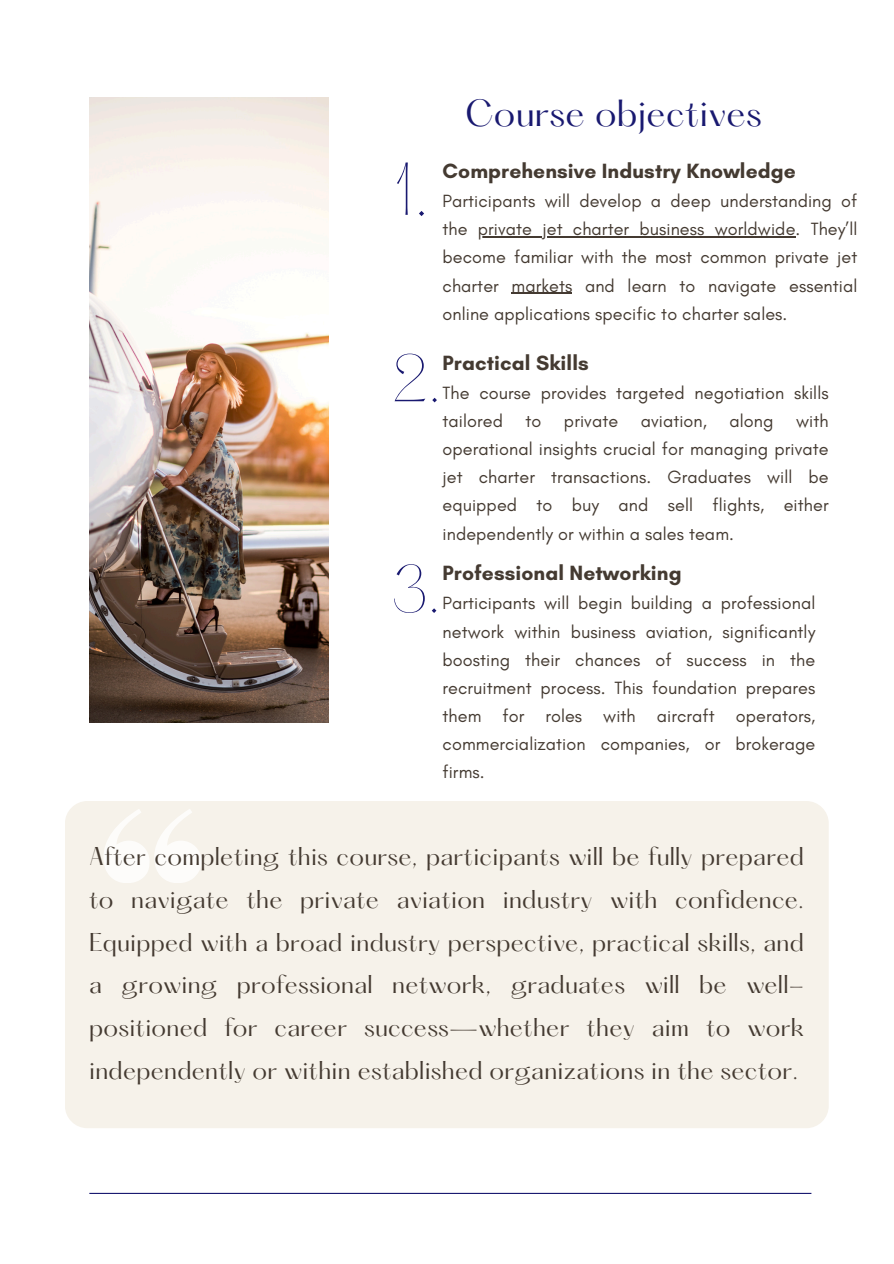
<style>
.page{position:relative;width:894px;height:1264px;background:#fff}
.page>*{position:absolute;margin:0;border:0;box-sizing:border-box;transform-origin:0 0}
.t1{font:200 65.4px "Hatton";color:#191970}
.t2{font:200 58.05px "Hatton";color:#191970}
.t3{font:33px "Hatton";letter-spacing:.01em;color:#191970}
.t4{font:22.5px/42.8px "Hatton";letter-spacing:.01em;color:#443a31;text-align:justify}
.t5{font:700 21px "Glacial Indifference";letter-spacing:.005em;color:#443a31}
.t6{font:18px/28.2px "Glacial Indifference";letter-spacing:.005em;color:#443a31;text-align:justify}
</style>
<div class="page">
<div style="left:65px;top:801px;width:762px;height:327px;background:#f6f2ea;border-radius:22px"></div>
<svg style="left:104px;top:809px;width:97px;height:74px"></svg>
<img style="left:89px;top:98px;width:240px;height:624px">
<hr style="left:478px;top:236px;width:317px;height:1px;background:#443a31">
<hr style="left:511px;top:292px;width:61px;height:2px;background:#443a31">
<hr style="left:89px;top:1192px;width:722px;height:1px;background:#191970">
<p class="t3" style="left:465px;top:97px;width:298px">Course objectives</p>
<h3 class="t5" style="left:442px;top:158px;width:355px">Comprehensive Industry Knowledge</h3>
<h1 class="t6" style="left:442px;top:187px;width:416px">Participants will develop a deep understanding of the</h1>
<p class="t1" style="left:395px;top:158px;width:35px">1.</p>
<p class="t6" style="left:442px;top:215px;width:416px;text-indent:35px">private jet charter business worldwide. They’ll become familiar with the most common private jet charter markets and learn to navigate essential online applications specific to charter sales.</p>
<p class="t5" style="left:442px;top:349px;width:148px">Practical Skills</p>
<h2 class="t6" style="left:442px;top:378px;width:387px">The course provides targeted negotiation skills tailored to private aviation, along with operational insights crucial for managing private jet charter transactions. Graduates will be equipped to buy and sell flights, either independently or within a sales team.</h2>
<p class="t2" style="left:391px;top:351px;width:51px">2.</p>
<h2 class="t2" style="left:391px;top:562px;width:51px">3.</h2>
<p class="t5" style="left:442px;top:560px;width:240px">Professional Networking</p>
<p class="t6" style="left:442px;top:589px;width:374px">Participants will begin building a professional network within business aviation, significantly boosting their chances of success in the recruitment process. This foundation prepares them for roles with aircraft operators, commercialization companies, or brokerage firms.</p>
<p class="t4" style="left:89px;top:837px;width:716px">After completing this course, participants will be fully prepared to navigate the private aviation industry with confidence.<br>Equipped with a broad industry perspective, practical skills, and a growing professional network, graduates will be well&shy;positioned for career success—whether they aim to work independently or within established organizations in the sector.</p>
</div>
